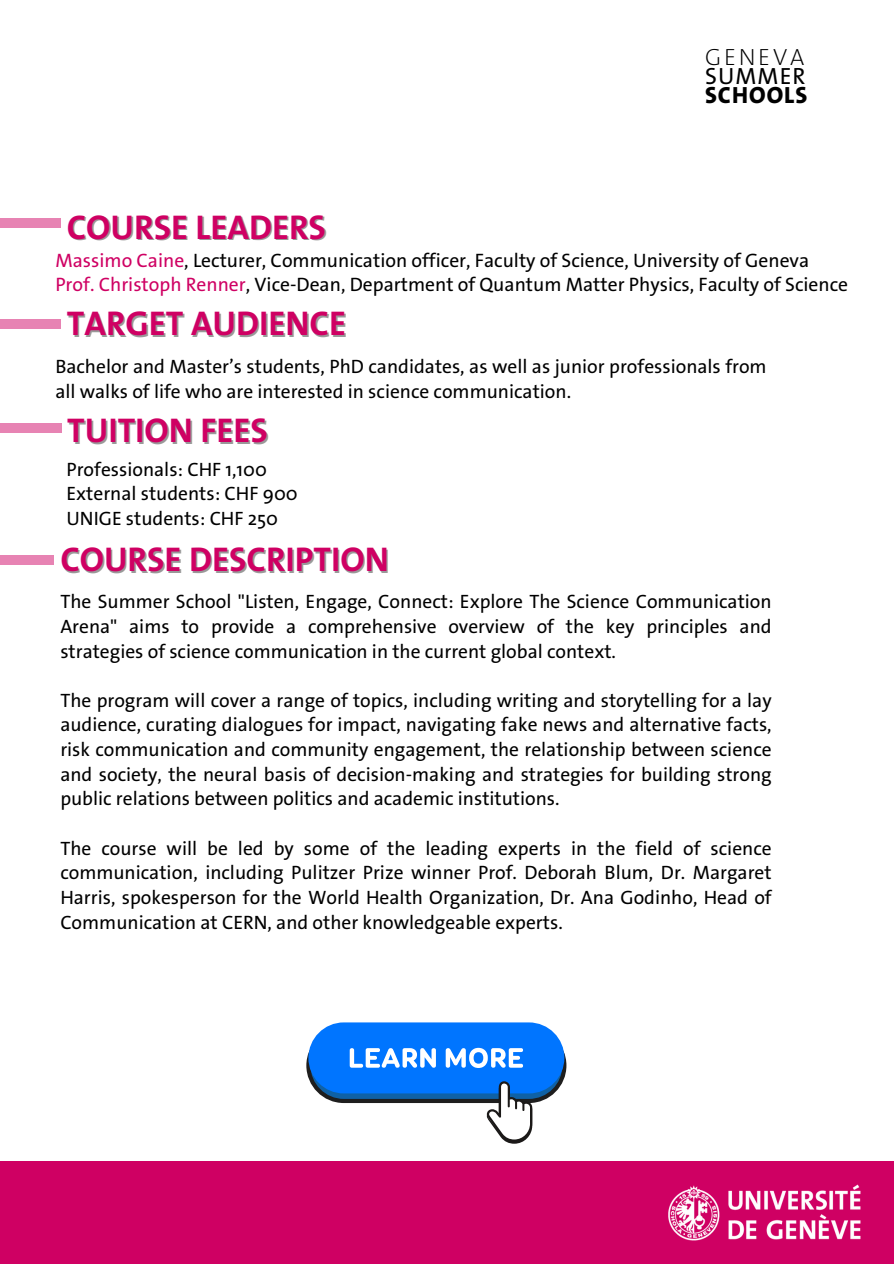
<style>
.page{position:relative;width:894px;height:1264px;background:#fff}
.page>*{position:absolute;margin:0;border:0;box-sizing:border-box;transform-origin:0 0}
.t1{font:700 34.5px "The Sans Os F";color:#cf0063}
.t2{font:200 23.55px/19.4px "The Sans Os F";letter-spacing:.115em;color:#000}
.t3{font:800 23.55px "The Sans Os F";letter-spacing:.045em;color:#000}
.t4{font:19.5px "The Sans Os F";color:#000}
.t5{font:19.35px/24.6px "The Sans Os F";color:#000;text-align:justify}
.s1{font-weight:400}
.s2{color:#cf0063}
</style>
<div class="page">
<div style="left:0;top:1160px;width:893px;height:103px;background:#cf0063"></div>
<img style="left:668px;top:1184px;width:193px;height:57px">
<div style="left:0;top:218px;width:61px;height:10px;background:#e783b3"></div>
<div style="left:0;top:319px;width:61px;height:10px;background:#e783b3"></div>
<div style="left:0;top:423px;width:61px;height:10px;background:#e783b3"></div>
<div style="left:0;top:555px;width:54px;height:10px;background:#e783b3"></div>
<div style="left:308px;top:1022px;width:256px;height:71px;background:#0075ff;border-radius:35px"></div>
<svg style="left:306px;top:1027px;width:260px;height:116px"></svg>
<p class="t1" style="left:67px;top:205px;width:260px">COURSE LEADERS</p>
<p class="t2" style="left:704px;top:47px;width:102px">GENEVA<br><span class="s1">SUMMER</span></p>
<p class="t3" style="left:704px;top:80px;width:104px">SCHOOLS</p>
<p class="t4" style="left:55px;top:247px;width:755px"><span class="s2">Massimo Caine</span>, Lecturer, Communication officer, Faculty of Science, University of Geneva</p>
<h1 class="t4" style="left:55px;top:272px;width:794px"><span class="s2">Prof. Christoph Renner</span>, Vice-Dean, Department of Quantum Matter Physics, Faculty of Science</h1>
<h2 class="t1" style="left:67px;top:301px;width:281px">TARGET AUDIENCE</h2>
<h1 class="t5" style="left:55px;top:354px;width:712px">Bachelor and Master’s students, PhD candidates, as well as junior professionals from all walks of life who are interested in science communication.</h1>
<h1 class="t1" style="left:67px;top:408px;width:202px">TUITION FEES</h1>
<p class="t5" style="left:66px;top:457px;width:202px">Professionals: CHF 1,100</p>
<p class="t5" style="left:66px;top:481px;width:233px">External students: CHF 900</p>
<p class="t5" style="left:66px;top:506px;width:213px">UNIGE students: CHF 250</p>
<h1 class="t1" style="left:60px;top:537px;width:330px">COURSE DESCRIPTION</h1>
<p class="t5" style="left:60px;top:589px;width:712px">The Summer School "Listen, Engage, Connect: Explore The Science Communication Arena" aims to provide a comprehensive overview of the key principles and strategies of science communication in the current global context.</p>
<p class="t5" style="left:60px;top:688px;width:712px">The program will cover a range of topics, including writing and storytelling for a lay audience, curating dialogues for impact, navigating fake news and alternative facts, risk communication and community engagement, the relationship between science and society, the neural basis of decision-making and strategies for building strong public relations between politics and academic institutions.</p>
<p class="t5" style="left:60px;top:836px;width:712px">The course will be led by some of the leading experts in the field of science communication, including Pulitzer Prize winner Prof. Deborah Blum, Dr. Margaret Harris, spokesperson for the World Health Organization, Dr. Ana Godinho, Head of Communication at CERN, and other knowledgeable experts.</p>
</div>
